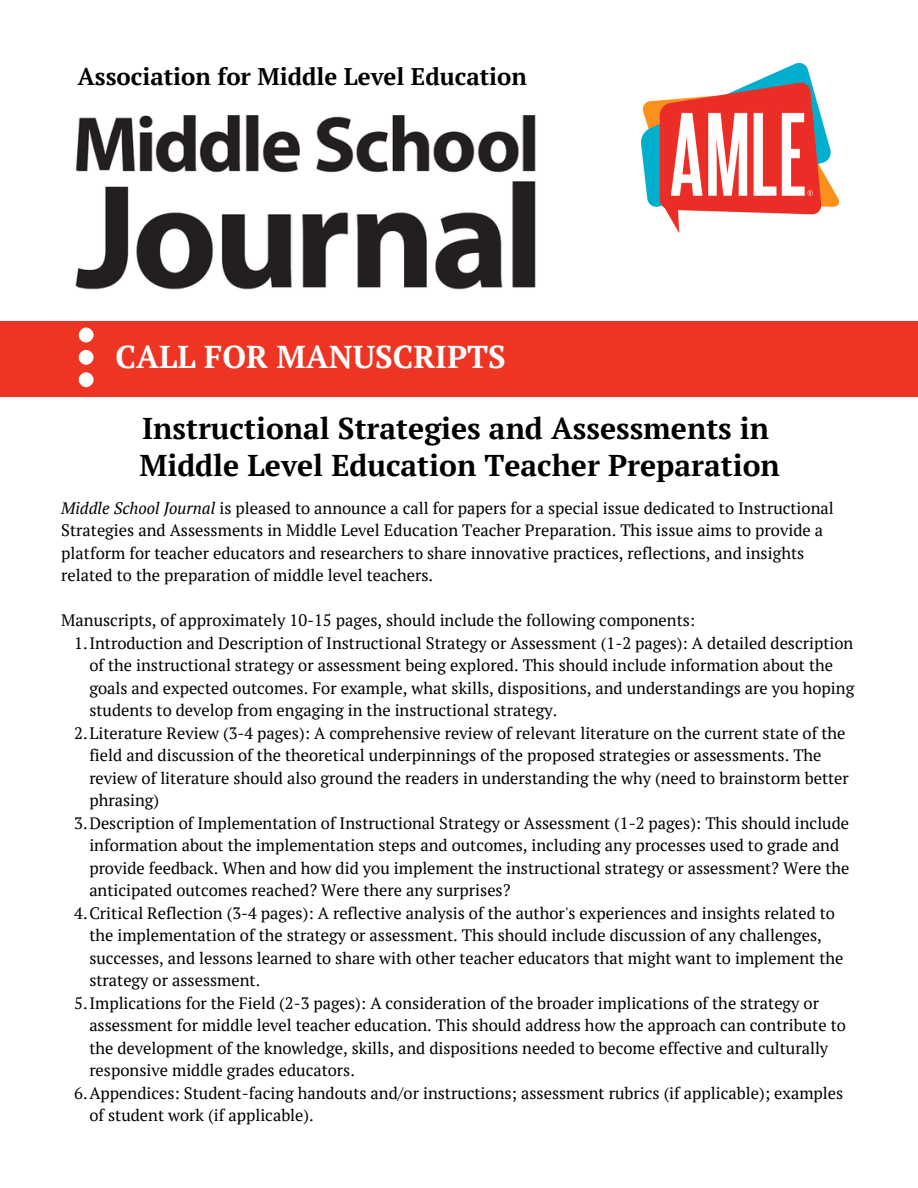
<style>
.page{position:relative;width:918px;height:1188px;background:#fff}
.page>*{position:absolute;margin:0;border:0;box-sizing:border-box;transform-origin:0 0}
.t1{font:700 31.5px "PT Serif";color:#fff}
.t2{font:700 30px/37.2px "PT Serif";color:#000}
.t3{font:700 24px "PT Serif";color:#000}
.t4{font:16.5px/22.5px "PT Serif";color:#000}
.s1{font-style:italic}
</style>
<div class="page">
<img style="left:75px;top:115px;width:461px;height:175px">
<img style="left:642px;top:64px;width:197px;height:169px">
<div style="left:0;top:321px;width:918px;height:75px;background:#ee3524"></div>
<svg style="left:78px;top:349px;width:16px;height:38px"></svg>
<svg style="left:78px;top:328px;width:16px;height:15px"></svg>
<p class="t3" style="left:77px;top:60px;width:451px">Association for Middle Level Education</p>
<p class="t1" style="left:116px;top:335px;width:392px">CALL FOR MANUSCRIPTS</p>
<h1 class="t2" style="left:140px;top:409px;width:642px">Instructional Strategies and Assessments in<br>Middle Level Education Teacher Preparation</h1>
<h2 class="t4" style="left:61px;top:497px;width:774px"><span class="s1">Middle School Journal</span> is pleased to announce a call for papers for a special issue dedicated to Instructional Strategies and Assessments in Middle Level Education Teacher Preparation. This issue aims to provide a platform for teacher educators and researchers to share innovative practices, reflections, and insights related to the preparation of middle level teachers.</h2>
<p class="t4" style="left:61px;top:609px;width:636px">Manuscripts, of approximately 10-15 pages, should include the following components:</p>
<p class="t4" style="left:89px;top:632px;width:767px;text-indent:-15px">1.Introduction and Description of Instructional Strategy or Assessment (1-2 pages): A detailed description of the instructional strategy or assessment being explored. This should include information about the goals and expected outcomes. For example, what skills, dispositions, and understandings are you hoping students to develop from engaging in the instructional strategy.</p>
<p class="t4" style="left:89px;top:722px;width:761px;text-indent:-15px">2.Literature Review (3-4 pages): A comprehensive review of relevant literature on the current state of the field and discussion of the theoretical underpinnings of the proposed strategies or assessments. The review of literature should also ground the readers in understanding the why (need to brainstorm better phrasing)</p>
<p class="t4" style="left:89px;top:812px;width:762px;text-indent:-15px">3.Description of Implementation of Instructional Strategy or Assessment (1-2 pages): This should include information about the implementation steps and outcomes, including any processes used to grade and provide feedback. When and how did you implement the instructional strategy or assessment? Were the anticipated outcomes reached? Were there any surprises?</p>
<p class="t4" style="left:89px;top:902px;width:756px;text-indent:-15px">4.Critical Reflection (3-4 pages): A reflective analysis of the author's experiences and insights related to the implementation of the strategy or assessment. This should include discussion of any challenges, successes, and lessons learned to share with other teacher educators that might want to implement the strategy or assessment.</p>
<p class="t4" style="left:89px;top:992px;width:758px;text-indent:-15px">5.Implications for the Field (2-3 pages): A consideration of the broader implications of the strategy or assessment for middle level teacher education. This should address how the approach can contribute to the development of the knowledge, skills, and dispositions needed to become effective and culturally responsive middle grades educators.</p>
<p class="t4" style="left:89px;top:1082px;width:756px;text-indent:-15px">6.Appendices: Student-facing handouts and/or instructions; assessment rubrics (if applicable); examples of student work (if applicable).</p>
</div>
